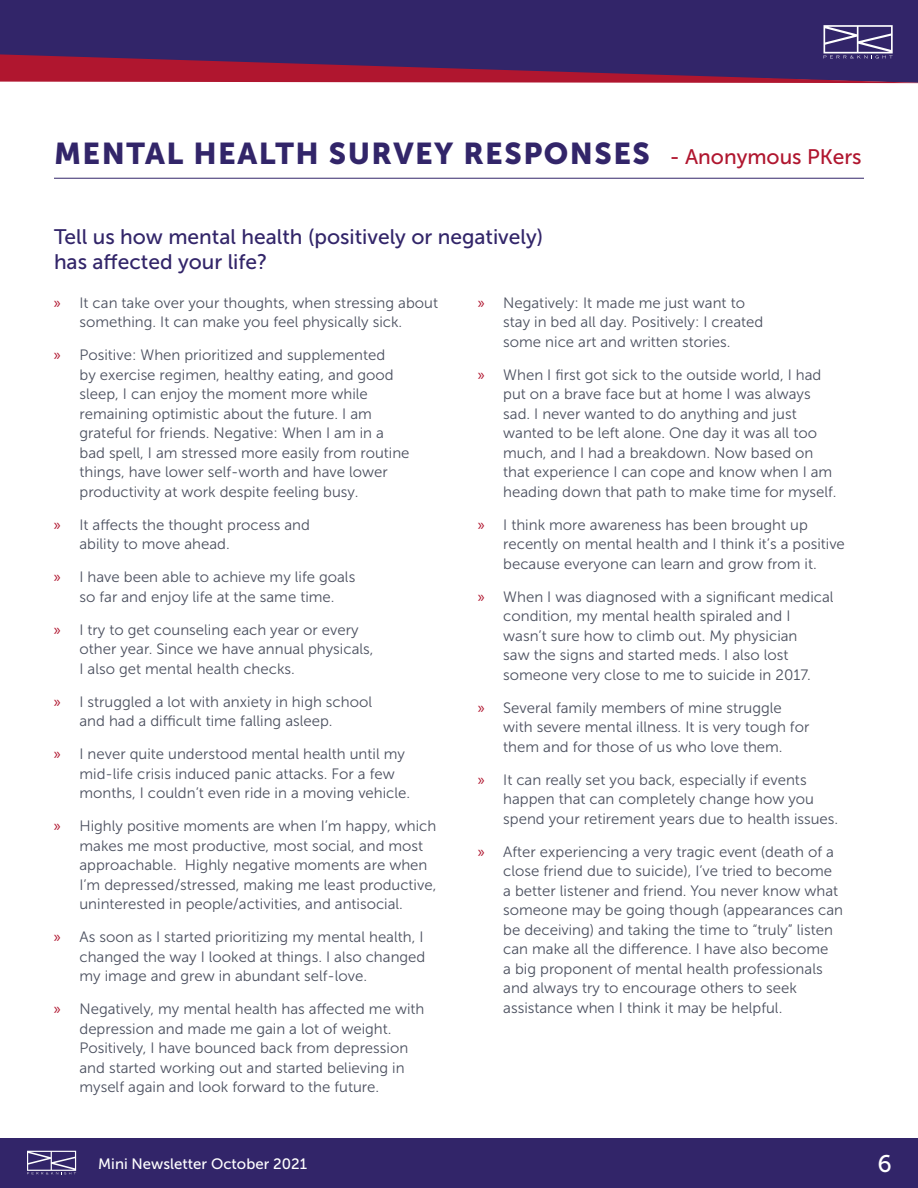
<style>
.page{position:relative;width:918px;height:1188px;background:#fff}
.page>*{position:absolute;margin:0;border:0;box-sizing:border-box;transform-origin:0 0}
.t1{font:30px "Museo Sans 900";letter-spacing:.05em;color:#322569}
.t2{font:24px "Museo Sans 500";color:#fff}
.t3{font:21px/25.5px "Museo Sans 500";color:#322569}
.t4{font:21px "Museo Sans 500";color:#b0162f}
.t5{font:15px/19.5px "Museo Sans 300";color:#4b505f}
.t6{font:15px "Museo Sans 500";color:#fff}
.s1{font-family:"Myriad Pro";font-size:16.5px;color:#b0162f}
</style>
<div class="page">
<div style="left:0;top:1138px;width:918px;height:50px;background:#322569"></div>
<svg style="left:27px;top:1151px;width:49px;height:23px"></svg>
<hr style="left:54px;top:178px;width:810px;height:1px;background:#322569">
<div style="left:0;top:0;width:918px;height:25px;background:#322569"></div>
<svg style="left:0;top:25px;width:918px;height:58px"></svg>
<h1 class="t1" style="left:54px;top:137px;width:598px">MENTAL HEALTH SURVEY RESPONSES</h1>
<h3 class="t4" style="left:670px;top:145px;width:193px">- Anonymous PKers</h3>
<h3 class="t3" style="left:54px;top:224px;width:491px">Tell us how mental health (positively or negatively) has affected your life?</h3>
<p class="t5" style="left:80px;top:293px;width:360px;text-indent:-26px"><span class="s1">»</span> It can take over your thoughts, when stressing about something. It can make you feel physically sick.</p>
<p class="t5" style="left:80px;top:346px;width:332px;text-indent:-26px"><span class="s1">»</span> Positive: When prioritized and supplemented<br>by exercise regimen, healthy eating, and good sleep, I can enjoy the moment more while remaining optimistic about the future. I am grateful for friends. Negative: When I am in a bad spell, I am stressed more easily from routine things, have lower self-worth and have lower productivity at work despite feeling busy.</p>
<p class="t5" style="left:80px;top:515px;width:232px;text-indent:-26px"><span class="s1">»</span> It affects the thought process and ability to move ahead.</p>
<p class="t5" style="left:54px;top:568px;width:303px;text-align:center"><span class="s1">»</span> I have been able to achieve my life goals so far and enjoy life at the same time.</p>
<p class="t5" style="left:80px;top:620px;width:295px;text-indent:-26px"><span class="s1">»</span> I try to get counseling each year or every other year. Since we have annual physicals,<br>I also get mental health checks.</p>
<p class="t5" style="left:80px;top:692px;width:294px;text-indent:-26px"><span class="s1">»</span> I struggled a lot with anxiety in high school and had a difficult time falling asleep.</p>
<p class="t5" style="left:80px;top:745px;width:332px;text-indent:-26px"><span class="s1">»</span> I never quite understood mental health until my mid-life crisis induced panic attacks. For a few months, I couldn’t even ride in a moving vehicle.</p>
<p class="t5" style="left:80px;top:817px;width:358px;text-indent:-26px"><span class="s1">»</span> Highly positive moments are when I’m happy, which makes me most productive, most social, and most approachable. Highly negative moments are when I’m depressed/stressed, making me least productive, uninterested in people/activities, and antisocial.</p>
<p class="t5" style="left:80px;top:928px;width:347px;text-indent:-26px"><span class="s1">»</span> As soon as I started prioritizing my mental health, I changed the way I looked at things. I also changed my image and grew in abundant self-love.</p>
<p class="t5" style="left:80px;top:1000px;width:346px;text-indent:-26px"><span class="s1">»</span> Negatively, my mental health has affected me with depression and made me gain a lot of weight.<br>Positively, I have bounced back from depression and started working out and started believing in myself again and look forward to the future.</p>
<p class="t5" style="left:503px;top:293px;width:262px;text-indent:-26px"><span class="s1">»</span> Negatively: It made me just want to stay in bed all day. Positively: I created some nice art and written stories.</p>
<p class="t5" style="left:503px;top:365px;width:335px;text-indent:-26px"><span class="s1">»</span> When I first got sick to the outside world, I had put on a brave face but at home I was always sad. I never wanted to do anything and just wanted to be left alone. One day it was all too much, and I had a breakdown. Now based on that experience I can cope and know when I am heading down that path to make time for myself.</p>
<p class="t5" style="left:503px;top:515px;width:343px;text-indent:-26px"><span class="s1">»</span> I think more awareness has been brought up recently on mental health and I think it’s a positive because everyone can learn and grow from it.</p>
<p class="t5" style="left:503px;top:587px;width:332px;text-indent:-26px"><span class="s1">»</span> When I was diagnosed with a significant medical condition, my mental health spiraled and I wasn’t sure how to climb out. My physician<br>saw the signs and started meds. I also lost someone very close to me to suicide in 2017.</p>
<p class="t5" style="left:503px;top:698px;width:308px;text-indent:-26px"><span class="s1">»</span> Several family members of mine struggle with severe mental illness. It is very tough for them and for those of us who love them.</p>
<p class="t5" style="left:503px;top:770px;width:336px;text-indent:-26px"><span class="s1">»</span> It can really set you back, especially if events happen that can completely change how you spend your retirement years due to health issues.</p>
<p class="t5" style="left:503px;top:842px;width:341px;text-indent:-26px"><span class="s1">»</span> After experiencing a very tragic event (death of a close friend due to suicide), I’ve tried to become a better listener and friend. You never know what someone may be going though (appearances can be deceiving) and taking the time to “truly” listen can make all the difference. I have also become<br>a big proponent of mental health professionals and always try to encourage others to seek assistance when I think it may be helpful.</p>
<p class="t6" style="left:98px;top:1155px;width:210px">Mini Newsletter October 2021</p>
<h2 class="t2" style="left:877px;top:1151px;width:16px">6</h2>
</div>
